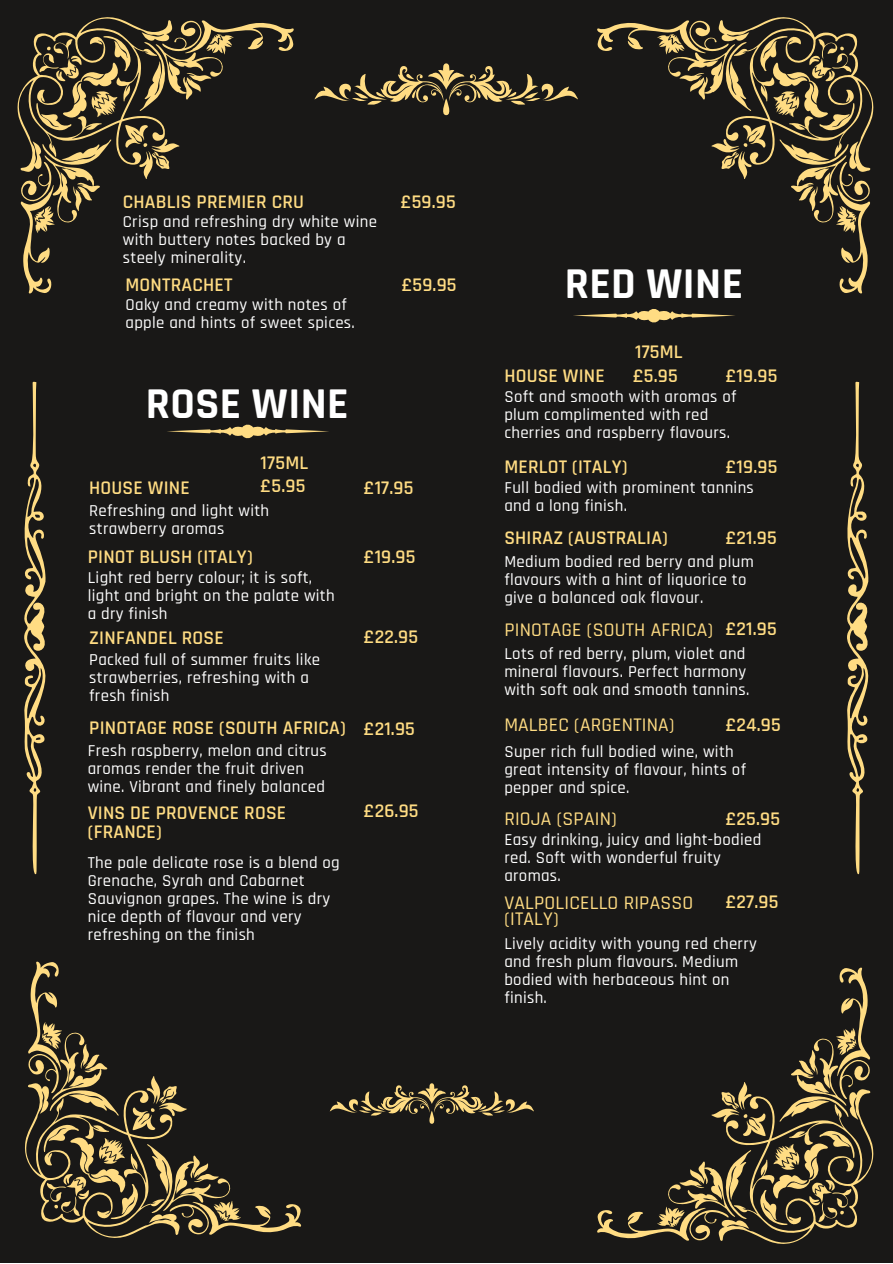
<style>
.page{position:relative;width:893px;height:1264px;background:#fff}
.page>*{position:absolute;margin:0;border:0;box-sizing:border-box;transform-origin:0 0}
.t1{font:700 44.55px "Rajdhani";letter-spacing:.01em;color:#fff}
.t2{font:600 19.5px/19px "Rajdhani";letter-spacing:.01em;color:#ffdc83}
.t3{font:500 19.5px/15.8px "Rajdhani";letter-spacing:.01em;color:#ffdc83}
.t4{font:500 16.8px/18px "Rajdhani";letter-spacing:.02em;color:#fff}
.s1{font-weight:600}
</style>
<div class="page">
<div style="left:0;top:0;width:892px;height:1262px;background:#191817"></div>
<svg style="left:25px;top:961px;width:276px;height:277px"></svg>
<svg style="left:597px;top:967px;width:276px;height:277px"></svg>
<svg style="left:17px;top:17px;width:277px;height:277px"></svg>
<svg style="left:597px;top:17px;width:276px;height:277px"></svg>
<svg style="left:24px;top:381px;width:22px;height:494px"></svg>
<svg style="left:847px;top:381px;width:22px;height:494px"></svg>
<svg style="left:330px;top:1083px;width:204px;height:40px"></svg>
<svg style="left:314px;top:63px;width:264px;height:52px"></svg>
<svg style="left:167px;top:424px;width:162px;height:15px"></svg>
<svg style="left:573px;top:309px;width:162px;height:14px"></svg>
<p class="t2" style="left:123px;top:192px;width:183px">CHABLIS PREMIER CRU</p>
<p class="t2" style="left:401px;top:192px;width:56px">£59.95</p>
<p class="t4" style="left:123px;top:213px;width:255px">Crisp and refreshing dry white wine with buttery notes backed by a steely minerality.</p>
<p class="t4" style="left:125px;top:296px;width:231px">Oaky and creamy with notes of apple and hints of sweet spices.</p>
<p class="t2" style="left:125px;top:276px;width:108px">MONTRACHET</p>
<h1 class="t1" style="left:146px;top:376px;width:204px">ROSE WINE</h1>
<p class="t2" style="left:260px;top:454px;width:49px">175ML</p>
<p class="t2" style="left:401px;top:276px;width:56px">£59.95</p>
<p class="t2" style="left:260px;top:477px;width:46px">£5.95</p>
<p class="t2" style="left:89px;top:478px;width:102px">HOUSE WINE</p>
<p class="t2" style="left:364px;top:478px;width:51px">£17.95</p>
<p class="t4" style="left:89px;top:501px;width:181px">Refreshing and light with strawberry aromas</p>
<p class="t2" style="left:88px;top:548px;width:167px">PINOT BLUSH (ITALY)</p>
<p class="t2" style="left:364px;top:548px;width:53px">£19.95</p>
<p class="t4" style="left:88px;top:569px;width:248px">Light red berry colour; it is soft, light and bright on the palate with a dry finish</p>
<p class="t2" style="left:89px;top:628px;width:136px">ZINFANDEL ROSE</p>
<p class="t2" style="left:364px;top:628px;width:56px">£22.95</p>
<p class="t4" style="left:89px;top:651px;width:232px">Packed full of summer fruits like strawberries, refreshing with a fresh finish</p>
<p class="t2" style="left:89px;top:719px;width:327px">PINOTAGE ROSE (SOUTH AFRICA) £21.95</p>
<p class="t4" style="left:88px;top:742px;width:241px">Fresh raspberry, melon and citrus aromas render the fruit driven wine. Vibrant and finely balanced</p>
<p class="t2" style="left:88px;top:803px;width:200px">VINS DE PROVENCE ROSE (FRANCE)</p>
<p class="t2" style="left:364px;top:801px;width:56px">£26.95</p>
<p class="t4" style="left:88px;top:853px;width:254px">The pale delicate rose is a blend og<br>Grenache, Syrah and Cabarnet<br>Sauvignon grapes. The wine is dry nice depth of flavour and very refreshing on the finish</p>
<h1 class="t1" style="left:564px;top:257px;width:180px">RED WINE</h1>
<p class="t2" style="left:635px;top:342px;width:49px">175ML</p>
<p class="t2" style="left:504px;top:367px;width:102px">HOUSE WINE</p>
<p class="t2" style="left:725px;top:367px;width:53px">£19.95</p>
<p class="t4" style="left:504px;top:388px;width:234px">Soft and smooth with aromas of plum complimented with red cherries and raspberry flavours.</p>
<p class="t2" style="left:504px;top:458px;width:125px">MERLOT (ITALY)</p>
<p class="t2" style="left:725px;top:458px;width:53px">£19.95</p>
<p class="t4" style="left:504px;top:479px;width:251px">Full bodied with prominent tannins and a long finish.</p>
<p class="t2" style="left:504px;top:529px;width:165px">SHIRAZ (AUSTRALIA)</p>
<p class="t2" style="left:725px;top:529px;width:53px">£21.95</p>
<p class="t4" style="left:504px;top:553px;width:251px">Medium bodied red berry and plum flavours with a hint of liquorice to give a balanced oak flavour.</p>
<p class="t3" style="left:504px;top:622px;width:274px">PINOTAGE (SOUTH AFRICA) <span class="s1">£21.95</span></p>
<p class="t4" style="left:504px;top:645px;width:246px">Lots of red berry, plum, violet and mineral flavours. Perfect harmony with soft oak and smooth tannins.</p>
<p class="t3" style="left:504px;top:717px;width:172px">MALBEC (ARGENTINA)</p>
<p class="t2" style="left:725px;top:715px;width:57px">£24.95</p>
<p class="t4" style="left:504px;top:743px;width:243px">Super rich full bodied wine, with great intensity of flavour, hints of pepper and spice.</p>
<p class="t3" style="left:504px;top:811px;width:114px">RIOJA (SPAIN)</p>
<p class="t2" style="left:725px;top:810px;width:56px">£25.95</p>
<p class="t4" style="left:504px;top:831px;width:258px">Easy drinking, juicy and light-bodied red. Soft with wonderful fruity aromas.</p>
<p class="t3" style="left:504px;top:895px;width:190px">VALPOLICELLO RIPASSO (ITALY)</p>
<p class="t2" style="left:725px;top:892px;width:54px">£27.95</p>
<p class="t4" style="left:504px;top:934px;width:254px">Lively acidity with young red cherry and fresh plum flavours. Medium bodied with herbaceous hint on finish.</p>
<p class="t2" style="left:633px;top:367px;width:46px">£5.95</p>
</div>
